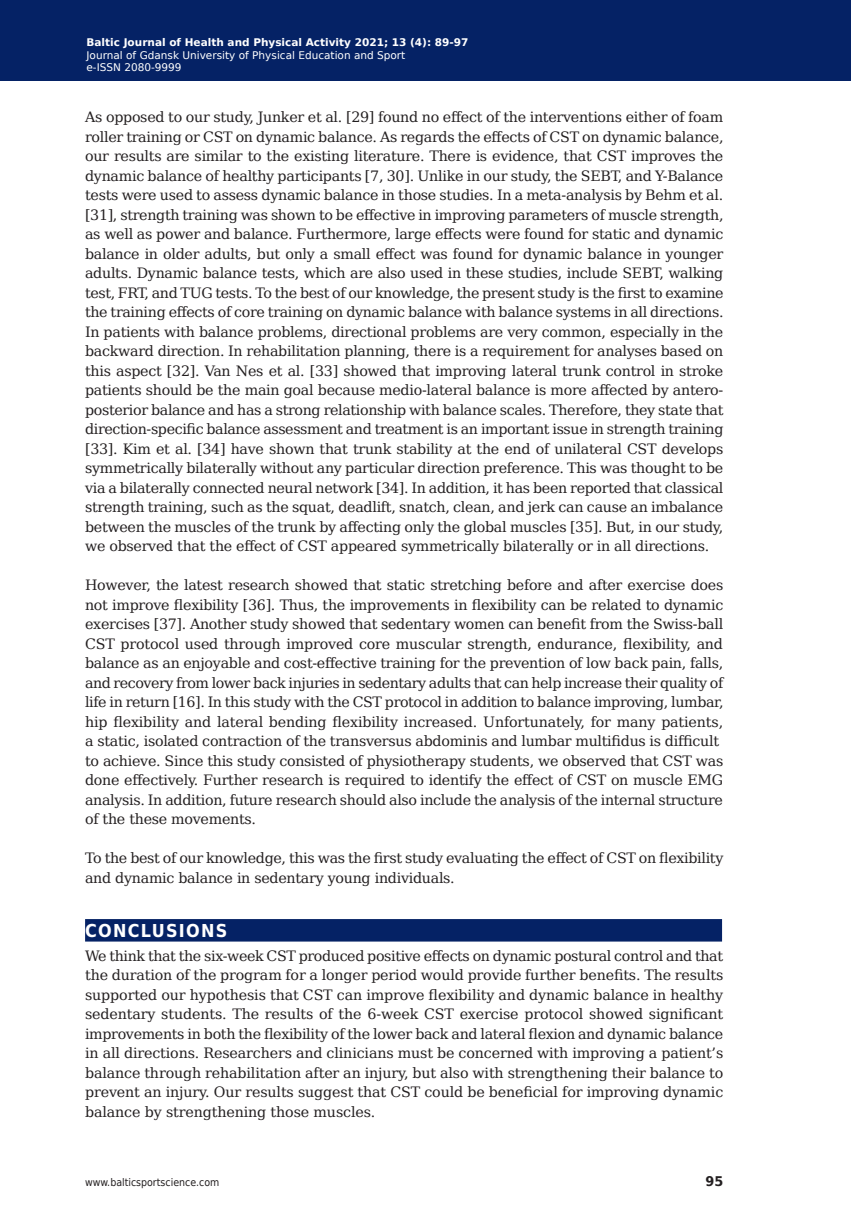
<style>
.page{position:relative;width:851px;height:1212px;background:#fff}
.page>*{position:absolute;margin:0;border:0;box-sizing:border-box;transform-origin:0 0}
.t1{font:700 17.85px "DejaVu Sans Condensed";letter-spacing:.07em;color:#fff}
.t2{font:14.25px/19.5px "DejaVu Serif";letter-spacing:-.02em;color:#231f20;text-align:justify}
.t3{font:700 13.35px "DejaVu Sans";color:#231f20;scale:.96 1}
.t4{font:10.5px/12.6px "DejaVu Sans";color:#fff}
.t5{font:700 10.5px "DejaVu Sans";color:#fff}
.t6{font:10.5px "DejaVu Sans Condensed";color:#231f20}
</style>
<div class="page">
<div style="left:0;top:0;width:850px;height:80px;background:#052265"></div>
<div style="left:85px;top:919px;width:637px;height:22px;background:#052265"></div>
<p class="t5" style="left:86px;top:34px;width:383px">Baltic Journal of Health and Physical Activity 2021; 13 (4): 89-97</p>
<p class="t4" style="left:86px;top:48px;width:320px">Journal of Gdansk University of Physical Education and Sport e-ISSN 2080-9999</p>
<p class="t2" style="left:85px;top:106px;width:640px">As opposed to our study, Junker et al. [29] found no effect of the interventions either of foam roller training or CST on dynamic balance. As regards the effects of CST on dynamic balance, our results are similar to the existing literature. There is evidence, that CST improves the dynamic balance of healthy participants [7, 30]. Unlike in our study, the SEBT, and Y-Balance tests were used to assess dynamic balance in those studies. In a meta-analysis by Behm et al. [31], strength training was shown to be effective in improving parameters of muscle strength, as well as power and balance. Furthermore, large effects were found for static and dynamic balance in older adults, but only a small effect was found for dynamic balance in younger adults. Dynamic balance tests, which are also used in these studies, include SEBT, walking test, FRT, and TUG tests. To the best of our knowledge, the present study is the first to examine the training effects of core training on dynamic balance with balance systems in all directions.<br>In patients with balance problems, directional problems are very common, especially in the backward direction. In rehabilitation planning, there is a requirement for analyses based on this aspect [32]. Van Nes et al. [33] showed that improving lateral trunk control in stroke patients should be the main goal because medio-lateral balance is more affected by antero&shy;posterior balance and has a strong relationship with balance scales. Therefore, they state that direction-specific balance assessment and treatment is an important issue in strength training [33]. Kim et al. [34] have shown that trunk stability at the end of unilateral CST develops symmetrically bilaterally without any particular direction preference. This was thought to be via a bilaterally connected neural network [34]. In addition, it has been reported that classical strength training, such as the squat, deadlift, snatch, clean, and jerk can cause an imbalance between the muscles of the trunk by affecting only the global muscles [35]. But, in our study, we observed that the effect of CST appeared symmetrically bilaterally or in all directions.</p>
<p class="t2" style="left:85px;top:574px;width:640px;text-align:left">However, the latest research showed that static stretching before and after exercise does not improve flexibility [36]. Thus, the improvements in flexibility can be related to dynamic exercises [37]. Another study showed that sedentary women can benefit from the Swiss-ball CST protocol used through improved core muscular strength, endurance, flexibility, and balance as an enjoyable and cost-effective training for the prevention of low back pain, falls, and recovery from lower back injuries in sedentary adults that can help increase their quality of life in return [16]. In this study with the CST protocol in addition to balance improving, lumbar, hip flexibility and lateral bending flexibility increased. Unfortunately, for many patients, a static, isolated contraction of the transversus abdominis and lumbar multifidus is difficult<br>to achieve. Since this study consisted of physiotherapy students, we observed that CST was done effectively. Further research is required to identify the effect of CST on muscle EMG analysis. In addition, future research should also include the analysis of the internal structure of the these movements.</p>
<p class="t2" style="left:85px;top:847px;width:639px">To the best of our knowledge, this was the first study evaluating the effect of CST on flexibility and dynamic balance in sedentary young individuals.</p>
<p class="t1" style="left:85px;top:916px;width:144px">CONCLUSIONS</p>
<p class="t2" style="left:85px;top:945px;width:639px">We think that the six-week CST produced positive effects on dynamic postural control and that the duration of the program for a longer period would provide further benefits. The results supported our hypothesis that CST can improve flexibility and dynamic balance in healthy sedentary students. The results of the 6-week CST exercise protocol showed significant improvements in both the flexibility of the lower back and lateral flexion and dynamic balance in all directions. Researchers and clinicians must be concerned with improving a patient’s balance through rehabilitation after an injury, but also with strengthening their balance to prevent an injury. Our results suggest that CST could be beneficial for improving dynamic balance by strengthening those muscles.</p>
<p class="t6" style="left:85px;top:1174px;width:136px">www.balticsportscience.com</p>
<p class="t3" style="left:705px;top:1170px;width:20px">95</p>
</div>
